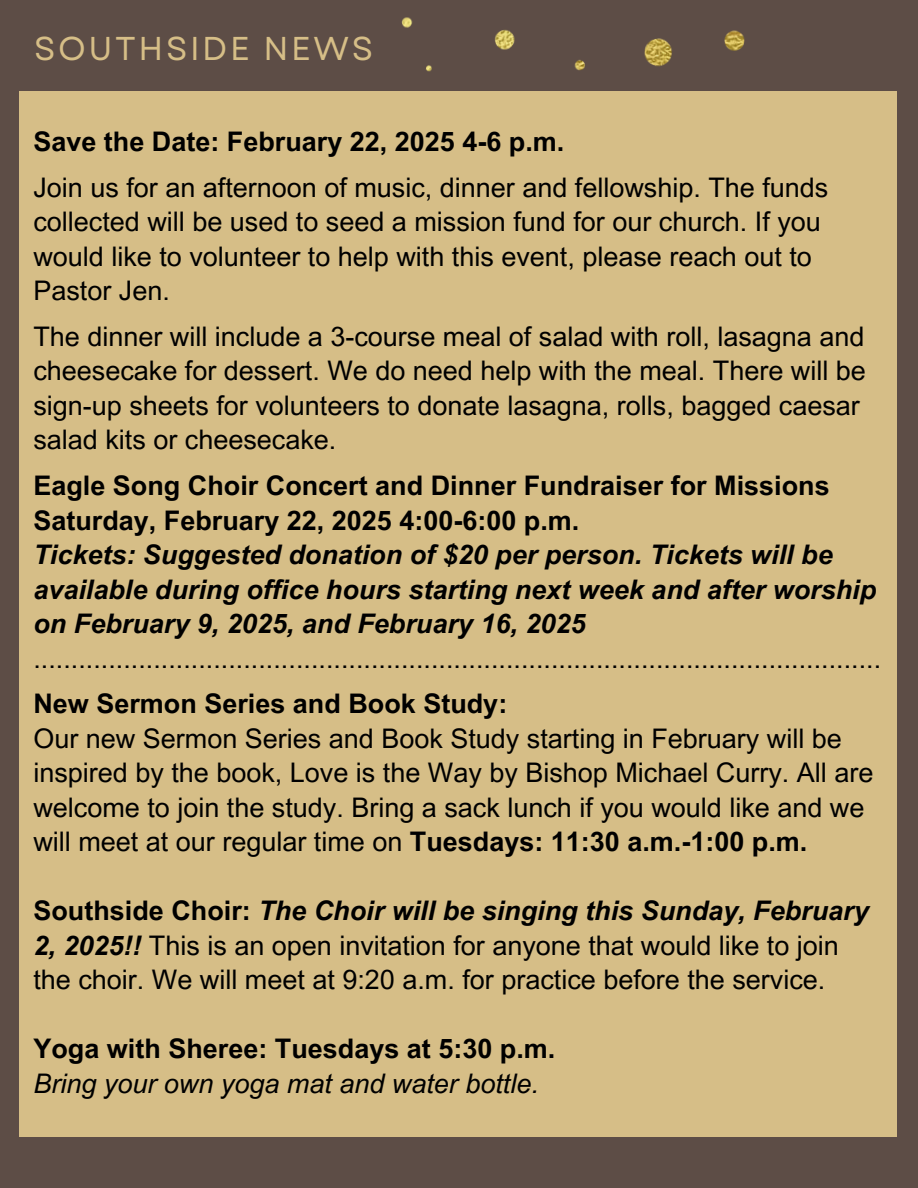
<style>
.page{position:relative;width:918px;height:1188px;background:#5d4d46}
.page>*{position:absolute;margin:0;border:0;box-sizing:border-box;transform-origin:0 0}
.t1{font:33px "Garet";letter-spacing:.08em;color:#d6be87}
.t2{font:27px/34.5px "Arial MT Pro";color:#000}
.t3{font:700 27px "Arial MT Pro";color:#000}
.t4{font:italic 700 27px/34.5px "Arial MT Pro";color:#000}
.t5{font:italic 27px "Arial MT Pro";color:#000}
.s1{font-weight:700}
.s2{font-weight:700;font-style:italic}
</style>
<div class="page">
<img style="left:320px;top:17px;width:435px;height:75px">
<div style="left:20px;top:92px;width:877px;height:1045px;background:#d6be87"></div>
<p class="t1" style="left:34px;top:25px;width:341px">SOUTHSIDE NEWS</p>
<p class="t3" style="left:33px;top:131px;width:532px">Save the Date: February 22, 2025 4-6 p.m.</p>
<p class="t2" style="left:33px;top:173px;width:797px">Join us for an afternoon of music, dinner and fellowship. The funds collected will be used to seed a mission fund for our church. If you would like to volunteer to help with this event, please reach out to Pastor Jen.</p>
<h1 class="t2" style="left:33px;top:323px;width:834px">The dinner will include a 3-course meal of salad with roll, lasagna and cheesecake for dessert. We do need help with the meal. There will be sign-up sheets for volunteers to donate lasagna, rolls, bagged caesar salad kits or cheesecake.</h1>
<p class="t3" style="left:33px;top:476px;width:798px">Eagle Song Choir Concert and Dinner Fundraiser for Missions</p>
<h2 class="t3" style="left:33px;top:510px;width:548px">Saturday, February 22, 2025 4:00-6:00 p.m.</h2>
<p class="t4" style="left:33px;top:541px;width:844px">Tickets: Suggested donation of $20 per person. Tickets will be available during office hours starting next week and after worship on February 9, 2025, and February 16, 2025</p>
<p class="t2" style="left:33px;top:644px;width:849px">.................................................................................................................</p>
<p class="t3" style="left:33px;top:694px;width:475px">New Sermon Series and Book Study:</p>
<p class="t2" style="left:33px;top:725px;width:841px">Our new Sermon Series and Book Study starting in February will be inspired by the book, Love is the Way by Bishop Michael Curry. All are welcome to join the study. Bring a sack lunch if you would like and we will meet at our regular time on <span class="s1">Tuesdays: 11:30 a.m.-1:00 p.m.</span></p>
<p class="t2" style="left:33px;top:897px;width:837px"><span class="s1">Southside Choir:</span> <span class="s2">The Choir will be singing this Sunday, February<br>2, 2025!!</span> This is an open invitation for anyone that would like to join the choir. We will meet at 9:20 a.m. for practice before the service.</p>
<p class="t3" style="left:33px;top:1039px;width:523px">Yoga with Sheree: Tuesdays at 5:30 p.m.</p>
<p class="t5" style="left:33px;top:1073px;width:507px">Bring your own yoga mat and water bottle.</p>
</div>
